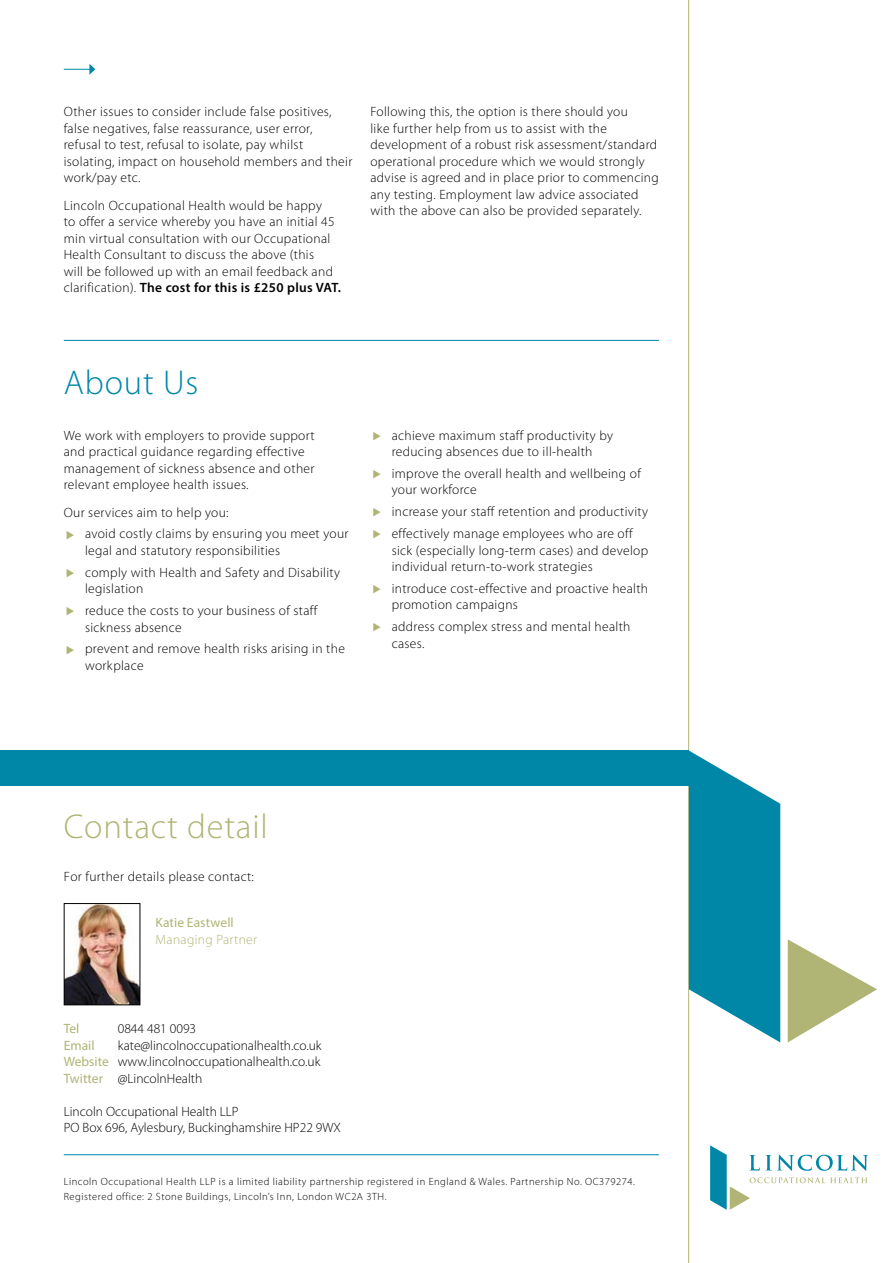
<style>
.page{position:relative;width:893px;height:1263px;background:#fff}
.page>*{position:absolute;margin:0;border:0;box-sizing:border-box;transform-origin:0 0}
.t1{font:300 34.5px "Myriad Pro";letter-spacing:.025em;color:#b0b474}
.t2{font:300 34.5px "Myriad Pro";letter-spacing:.025em;color:#0087a8}
.t3{font:300 13.5px/16.5px "Myriad Pro";letter-spacing:.025em;color:#000}
.t4{font:300 13.5px/16.5px "Myriad Pro";color:#000}
.t5{font:13.5px "Myriad Pro";color:#b0b474}
.t6{font:300 13.5px "Myriad Pro";letter-spacing:.025em;color:#b0b474}
.t7{font:300 10.5px/15px "Myriad Pro";letter-spacing:.05em;color:#000}
.s1{font-weight:600}
.s2{font-weight:400;color:#b0b474}
</style>
<div class="page">
<hr style="left:688px;top:0;width:1px;height:1263px;background:#b0b474">
<svg style="left:710px;top:1145px;width:158px;height:65px"></svg>
<div style="left:0;top:750px;width:689px;height:36px;background:#0087a8"></div>
<svg style="left:788px;top:939px;width:89px;height:103px"></svg>
<svg style="left:689px;top:750px;width:91px;height:292px"></svg>
<svg style="left:64px;top:64px;width:31px;height:11px"></svg>
<img style="left:66px;top:905px;width:72px;height:98px">
<div style="left:64px;top:903px;width:76px;height:102px;border:1px solid #000"></div>
<hr style="left:64px;top:1154px;width:595px;height:1px;background:#0087a8">
<hr style="left:64px;top:340px;width:595px;height:1px;background:#0087a8">
<p class="t3" style="left:64px;top:104px;width:290px">Other issues to consider include false positives, false negatives, false reassurance, user error, refusal to test, refusal to isolate, pay whilst isolating, impact on household members and their work/pay etc.</p>
<p class="t3" style="left:64px;top:197px;width:279px">Lincoln Occupational Health would be happy<br>to offer a service whereby you have an initial 45 min virtual consultation with our Occupational Health Consultant to discuss the above (this<br>will be followed up with an email feedback and clarification). <span class="s1">The cost for this is £250 plus VAT.</span></p>
<p class="t3" style="left:370px;top:104px;width:290px">Following this, the option is there should you<br>like further help from us to assist with the development of a robust risk assessment/standard operational procedure which we would strongly advise is agreed and in place prior to commencing any testing. Employment law advice associated with the above can also be provided separately.</p>
<h1 class="t2" style="left:64px;top:361px;width:136px">About Us</h1>
<p class="t3" style="left:64px;top:427px;width:252px">We work with employers to provide support and practical guidance regarding effective management of sickness absence and other relevant employee health issues.</p>
<p class="t3" style="left:85px;top:501px;width:265px;line-height:21.8px;text-indent:-21px">Our services aim to help you:<br>avoid costly claims by ensuring you meet your</p>
<p class="t3" style="left:85px;top:539px;width:257px;line-height:21.8px">legal and statutory responsibilities<br>comply with Health and Safety and Disability</p>
<p class="t3" style="left:85px;top:578px;width:234px;line-height:21.8px">legislation<br>reduce the costs to your business of staff</p>
<p class="t3" style="left:85px;top:616px;width:261px;line-height:21.8px">sickness absence<br>prevent and remove health risks arising in the</p>
<p class="t3" style="left:85px;top:657px;width:60px">workplace</p>
<p class="t3" style="left:392px;top:427px;width:223px">achieve maximum staff productivity by reducing absences due to ill-health</p>
<p class="t3" style="left:392px;top:465px;width:251px">improve the overall health and wellbeing of your workforce</p>
<p class="t3" style="left:392px;top:501px;width:258px;line-height:21.8px">increase your staff retention and productivity effectively manage employees who are off</p>
<p class="t3" style="left:392px;top:542px;width:258px">sick (especially long-term cases) and develop individual return-to-work strategies</p>
<p class="t3" style="left:392px;top:580px;width:258px">introduce cost-effective and proactive health promotion campaigns</p>
<p class="t3" style="left:392px;top:618px;width:240px">address complex stress and mental health cases.</p>
<h1 class="t1" style="left:64px;top:806px;width:205px">Contact detail</h1>
<p class="t3" style="left:64px;top:868px;width:192px">For further details please contact:</p>
<p class="t5" style="left:156px;top:914px;width:80px">Katie Eastwell</p>
<p class="t6" style="left:156px;top:931px;width:103px">Managing Partner</p>
<p class="t5" style="left:64px;top:1020px;width:17px">Tel</p>
<p class="t4" style="left:118px;top:1020px;width:80px">0844 481 0093</p>
<p class="t5" style="left:64px;top:1037px;width:32px">Email</p>
<p class="t3" style="left:64px;top:1037px;width:259px;text-align:justify;text-indent:54px">kate@lincolnoccupationalhealth.co.uk <span class="s2">Website</span> www.lincolnoccupationalhealth.co.uk <span class="s2">Twitter</span> @LincolnHealth</p>
<p class="t4" style="left:64px;top:1103px;width:279px">Lincoln Occupational Health LLP<br>PO Box 696, Aylesbury, Buckinghamshire HP22 9WX</p>
<p class="t7" style="left:64px;top:1173px;width:573px">Lincoln Occupational Health LLP is a limited liability partnership registered in England &amp; Wales. Partnership No. OC379274.<br>Registered office: 2 Stone Buildings, Lincoln’s Inn, London WC2A 3TH.</p>
</div>
